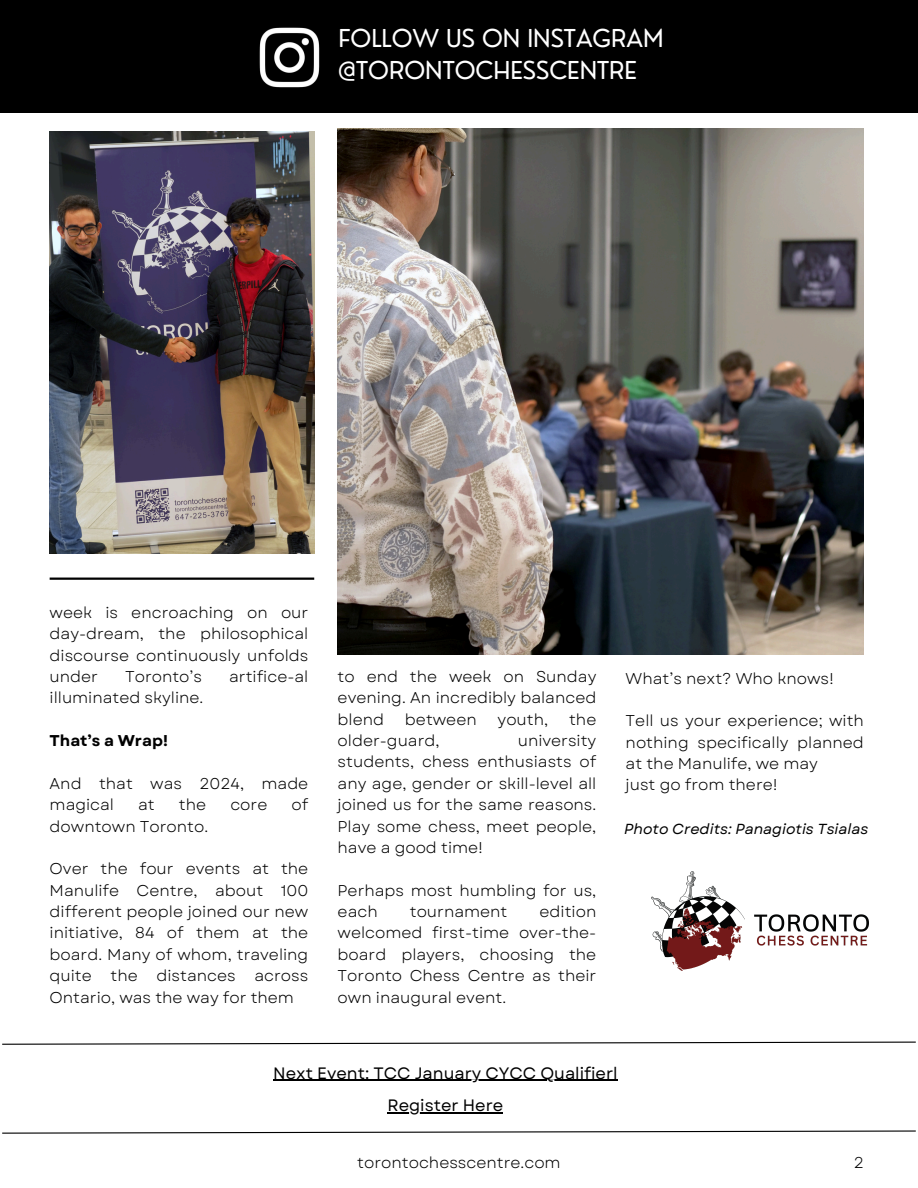
<style>
.page{position:relative;width:918px;height:1188px;background:#fff}
.page>*{position:absolute;margin:0;border:0;box-sizing:border-box;transform-origin:0 0}
.t1{font:24px "Nourd";color:#fff}
.t2{font:16.5px "Garet";color:#000}
.t3{font:15.6px/21.3px "Garet";color:#000;text-align:justify}
.t4{font:700 15.6px "Garet";color:#000}
.t5{font:italic 14.55px "Garet";color:#000}
</style>
<div class="page">
<svg style="left:2px;top:1130px;width:914px;height:4px"></svg>
<hr style="left:50px;top:578px;width:264px;height:2px;background:#000">
<img style="left:338px;top:128px;width:526px;height:526px">
<svg style="left:2px;top:1041px;width:914px;height:4px"></svg>
<div style="left:0;top:0;width:918px;height:112px;background:#000"></div>
<img style="left:259px;top:27px;width:61px;height:61px">
<img style="left:651px;top:872px;width:217px;height:99px">
<img style="left:50px;top:131px;width:264px;height:422px">
<hr style="left:273px;top:1080px;width:345px;height:1px;background:#000">
<hr style="left:387px;top:1113px;width:116px;height:1px;background:#000">
<h1 class="t1" style="left:338px;top:23px;width:327px">FOLLOW US ON INSTAGRAM</h1>
<h3 class="t1" style="left:338px;top:55px;width:300px">@TORONTOCHESSCENTRE</h3>
<h1 class="t3" style="left:50px;top:602px;width:260px">week is encroaching on our day-dream, the philosophical discourse continuously unfolds under</h1>
<h1 class="t3" style="left:125px;top:666px;width:79px">Toronto’s</h1>
<h1 class="t3" style="left:229px;top:666px;width:81px">artifice-al</h1>
<h1 class="t3" style="left:50px;top:687px;width:155px">illuminated skyline.</h1>
<p class="t4" style="left:50px;top:729px;width:120px">That’s a Wrap!</p>
<p class="t3" style="left:50px;top:773px;width:260px">And that was 2024, made magical</p>
<p class="t3" style="left:138px;top:794px;width:18px">at</p>
<p class="t3" style="left:179px;top:794px;width:29px">the</p>
<p class="t3" style="left:230px;top:794px;width:39px">core</p>
<p class="t3" style="left:292px;top:794px;width:18px">of</p>
<p class="t3" style="left:50px;top:816px;width:160px">downtown Toronto.</p>
<p class="t3" style="left:50px;top:858px;width:260px">Over the four events at the Manulife Centre, about 100 different people joined our new initiative, 84 of them at the board. Many of whom, traveling quite the distances across Ontario, was the way for them</p>
<h2 class="t3" style="left:338px;top:666px;width:260px">to end the week on Sunday evening. An incredibly balanced blend</h2>
<h2 class="t3" style="left:405px;top:709px;width:73px">between</h2>
<h2 class="t3" style="left:498px;top:709px;width:52px">youth,</h2>
<h2 class="t3" style="left:569px;top:709px;width:29px">the</h2>
<h2 class="t3" style="left:338px;top:730px;width:103px">older-guard,</h2>
<h2 class="t3" style="left:338px;top:730px;width:260px;text-indent:180px">university students, chess enthusiasts of any age, gender or skill-level all joined us for the same reasons.<br>Play some chess, meet people, have a good time!</h2>
<h3 class="t3" style="left:338px;top:880px;width:260px">Perhaps most humbling for us, each</h3>
<h3 class="t3" style="left:338px;top:901px;width:260px;text-indent:202px">edition welcomed first-time over-the&shy;board players, choosing the Toronto Chess Centre as their own inaugural event.</h3>
<h3 class="t3" style="left:410px;top:901px;width:99px">tournament</h3>
<h3 class="t3" style="left:626px;top:668px;width:210px">What’s next? Who knows!</h3>
<p class="t3" style="left:626px;top:710px;width:240px;text-align:left">Tell us your experience; with nothing specifically planned at the Manulife, we may<br>just go from there!</p>
<h3 class="t5" style="left:624px;top:819px;width:246px">Photo Credits: Panagiotis Tsialas</h3>
<h3 class="t2" style="left:273px;top:1061px;width:346px">Next Event: TCC January CYCC Qualifierl</h3>
<h3 class="t2" style="left:387px;top:1094px;width:117px">Register Here</h3>
<p class="t3" style="left:357px;top:1152px;width:205px">torontochesscentre.com</p>
<h3 class="t3" style="left:854px;top:1152px;width:12px">2</h3>
</div>
